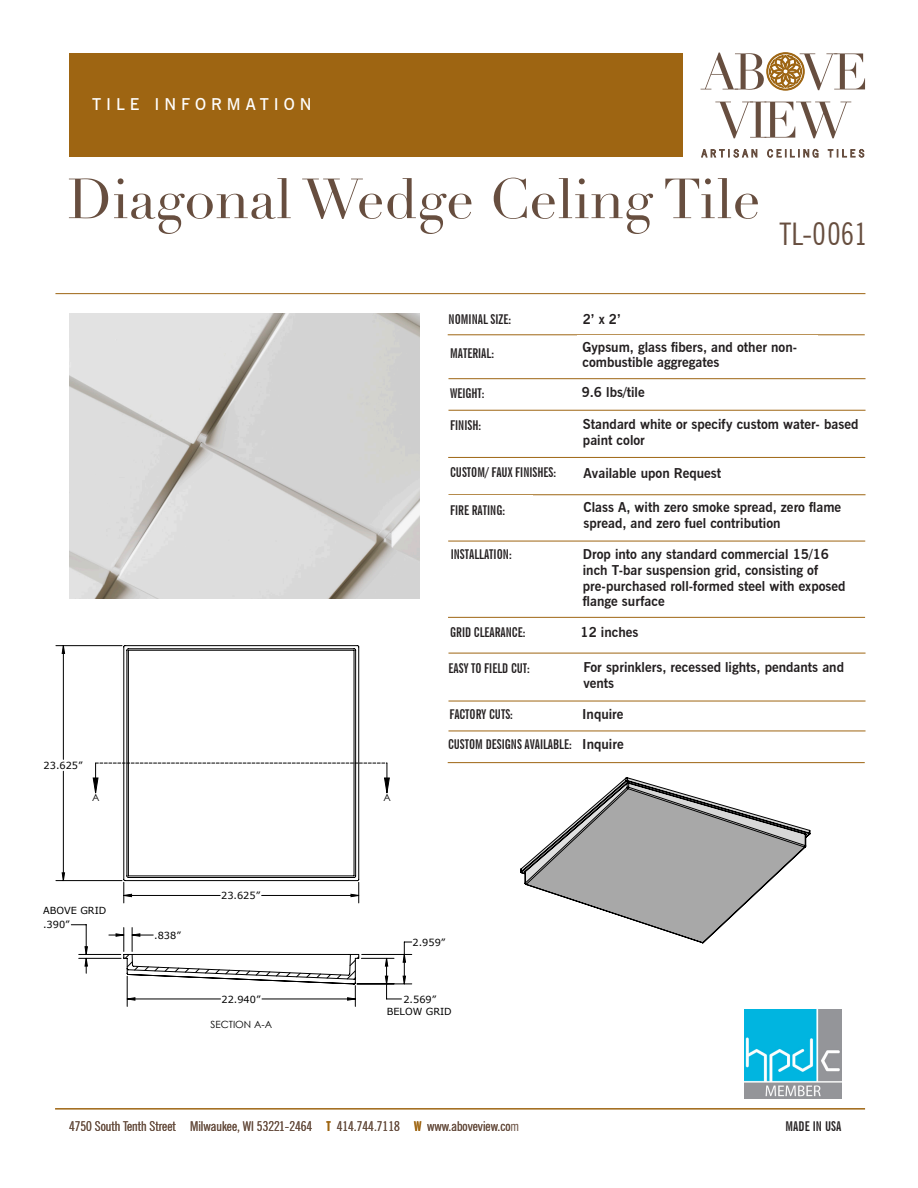
<style>
.page{position:relative;width:918px;height:1188px;background:#fff}
.page>*{position:absolute;margin:0;border:0;box-sizing:border-box;transform-origin:0 0}
.t1{font:55.5px "Didot";color:#674e3f}
.t2{font:condensed 31.2px "News Gothic BT";color:#674e3f}
.t3{font:600 16.5px "News Gothic BT";letter-spacing:.3em;color:#fff}
.t4{font:700 13.5px/15.8px "News Gothic BT";color:#231f20}
.t5{font:700 extra-condensed 13.5px "News Gothic BT";color:#231f20}
.t6{font:condensed 13.5px "News Gothic BT";color:#674e3f}
.t7{font:9.9px "Century Gothic";color:#000}
.t8{font:9.75px/11.9px "Verdana";color:#000;text-align:center}
.s1{font-weight:700;font-stretch:extra-condensed;color:#9e6512}
</style>
<div class="page">
<svg style="left:701px;top:149px;width:56px;height:8px"></svg>
<svg style="left:767px;top:149px;width:51px;height:8px"></svg>
<svg style="left:828px;top:149px;width:36px;height:8px"></svg>
<svg style="left:715px;top:102px;width:136px;height:36px"></svg>
<svg style="left:701px;top:53px;width:164px;height:37px"></svg>
<div style="left:69px;top:53px;width:614px;height:104px;background:#9e6512"></div>
<hr style="left:55px;top:1108px;width:810px;height:2px;background:#9e6512">
<img style="left:744px;top:1010px;width:98px;height:89px">
<hr style="left:55px;top:293px;width:810px;height:1px;background:#9e6512">
<hr style="left:448px;top:334px;width:417px;height:1px;background:#9e6512">
<hr style="left:448px;top:378px;width:418px;height:1px;background:#9e6512">
<hr style="left:448px;top:410px;width:418px;height:1px;background:#9e6512">
<hr style="left:448px;top:457px;width:417px;height:1px;background:#9e6512">
<hr style="left:448px;top:494px;width:418px;height:1px;background:#9e6512">
<hr style="left:448px;top:617px;width:417px;height:1px;background:#9e6512">
<hr style="left:448px;top:653px;width:418px;height:1px;background:#9e6512">
<hr style="left:448px;top:701px;width:418px;height:1px;background:#9e6512">
<hr style="left:448px;top:731px;width:418px;height:1px;background:#9e6512">
<hr style="left:448px;top:541px;width:417px;height:1px;background:#9e6512">
<hr style="left:448px;top:762px;width:417px;height:1px;background:#9e6512">
<img style="left:502px;top:762px;width:328px;height:2px">
<svg style="left:520px;top:777px;width:291px;height:167px"></svg>
<hr style="left:56px;top:880px;width:66px;height:1px;background:#000">
<hr style="left:56px;top:645px;width:66px;height:1px;background:#000">
<svg style="left:406px;top:942px;width:6px;height:43px"></svg>
<svg style="left:62px;top:646px;width:344px;height:354px"></svg>
<svg style="left:123px;top:645px;width:236px;height:236px"></svg>
<svg style="left:109px;top:928px;width:250px;height:78px"></svg>
<img style="left:69px;top:314px;width:351px;height:284px">
<p class="t3" style="left:92px;top:94px;width:221px">TILE INFORMATION</p>
<p class="t1" style="left:67px;top:166px;width:695px">Diagonal Wedge Celing Tile</p>
<p class="t2" style="left:779px;top:215px;width:89px">TL-0061</p>
<p class="t8" style="left:44px;top:760px;width:41px">23.625”</p>
<p class="t7" style="left:92px;top:790px;width:9px">A</p>
<p class="t7" style="left:383px;top:790px;width:9px">A</p>
<p class="t5" style="left:449px;top:311px;width:64px">NOMINAL SIZE:</p>
<p class="t5" style="left:450px;top:345px;width:45px">MATERIAL:</p>
<p class="t5" style="left:450px;top:386px;width:36px">WEIGHT:</p>
<p class="t5" style="left:450px;top:417px;width:33px">FINISH:</p>
<p class="t5" style="left:450px;top:464px;width:108px">CUSTOM/ FAUX FINISHES:</p>
<p class="t5" style="left:450px;top:502px;width:57px">FIRE RATING:</p>
<p class="t5" style="left:451px;top:546px;width:62px">INSTALLATION:</p>
<p class="t5" style="left:450px;top:624px;width:77px">GRID CLEARANCE:</p>
<p class="t5" style="left:449px;top:660px;width:83px">EASY TO FIELD CUT:</p>
<p class="t5" style="left:450px;top:706px;width:65px">FACTORY CUTS:</p>
<p class="t5" style="left:448px;top:736px;width:125px">CUSTOM DESIGNS AVAILABLE:</p>
<p class="t4" style="left:582px;top:305px;width:216px;line-height:28px">2’ x 2’<br>Gypsum, glass fibers, and other non-</p>
<p class="t4" style="left:582px;top:355px;width:139px">combustible aggregates</p>
<p class="t4" style="left:582px;top:385px;width:64px">9.6 lbs/tile</p>
<p class="t4" style="left:583px;top:417px;width:277px">Standard white or specify custom water- based paint color</p>
<p class="t4" style="left:584px;top:465px;width:139px">Available upon Request</p>
<p class="t4" style="left:583px;top:499px;width:259px">Class A, with zero smoke spread, zero flame spread, and zero fuel contribution</p>
<p class="t4" style="left:583px;top:546px;width:264px">Drop into any standard commercial 15/16 inch T-bar suspension grid, consisting of pre-purchased roll-formed steel with exposed flange surface</p>
<p class="t4" style="left:581px;top:624px;width:59px">12 inches</p>
<p class="t4" style="left:583px;top:659px;width:262px">For sprinklers, recessed lights, pendants and vents</p>
<p class="t4" style="left:582px;top:707px;width:43px">Inquire</p>
<p class="t4" style="left:582px;top:736px;width:43px">Inquire</p>
<p class="t8" style="left:43px;top:904px;width:65px">ABOVE GRID</p>
<p class="t8" style="left:43px;top:918px;width:28px">.390”</p>
<p class="t8" style="left:154px;top:929px;width:28px">.838”</p>
<p class="t8" style="left:221px;top:890px;width:41px">23.625”</p>
<p class="t8" style="left:221px;top:993px;width:41px">22.940”</p>
<p class="t7" style="left:210px;top:1018px;width:63px">SECTION A-A</p>
<p class="t8" style="left:413px;top:936px;width:34px">2.959”</p>
<p class="t8" style="left:387px;top:993px;width:67px">2.569”<br>BELOW GRID</p>
<p class="t6" style="left:69px;top:1118px;width:452px">4750 South Tenth Street Milwaukee, WI 53221-2464 <span class="s1">T</span> 414.744.7118 <span class="s1">W</span> www.aboveview.com</p>
<p class="t5" style="left:785px;top:1118px;width:58px">MADE IN USA</p>
</div>
